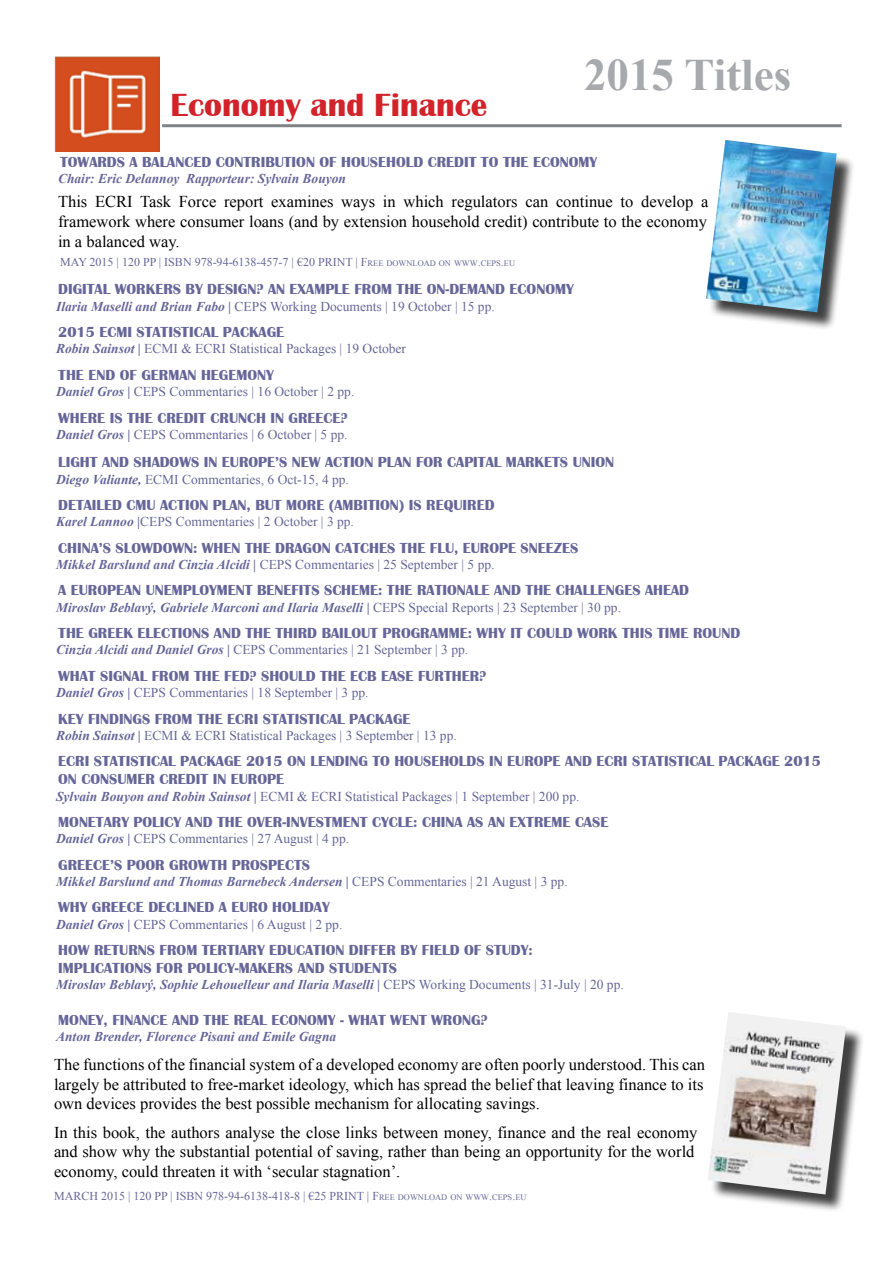
<style>
.page{position:relative;width:893px;height:1263px;background:#fff}
.page>*{position:absolute;margin:0;border:0;box-sizing:border-box;transform-origin:0 0}
.t1{font:700 45px "Times New Roman";color:#a7a9ac}
.t2{font:700 33px "Britannic";color:#d2232a}
.t3{font:16.5px/19.8px "Times New Roman";color:#000;text-align:justify}
.t4{font:700 15px/18px "Britannic";color:#669}
.t5{font:13.5px "Times New Roman";color:#669}
.t6{font:italic 700 13.5px "Times New Roman";color:#669}
.t7{font:12px "Times New Roman";color:#669}
.s1{font-size:8.4px}
.s2{font-weight:700;font-style:italic}
.s3{font-weight:400;font-style:normal}
</style>
<div class="page">
<hr style="left:162px;top:124px;width:680px;height:3px;background:#808285">
<img style="left:54px;top:56px;width:105px;height:95px">
<div style="left:711px;top:1015px;width:153px;height:198px;background:#000;opacity:.75"></div>
<img style="left:708px;top:1012px;width:138px;height:182px">
<div style="left:708px;top:143px;width:147px;height:187px;background:#000;opacity:.75"></div>
<img style="left:706px;top:140px;width:131px;height:172px">
<h2 class="t2" style="left:171px;top:86px;width:318px">ECONOMY AND FINANCE</h2>
<h1 class="t1" style="left:584px;top:44px;width:209px">2015 Titles</h1>
<p class="t4" style="left:60px;top:153px;width:11px">TOWAR</p>
<p class="t4" style="left:107px;top:153px;width:45px">DSABALANCE</p>
<p class="t4" style="left:201px;top:153px;width:25px">D CONTR</p>
<p class="t4" style="left:261px;top:153px;width:91px">IBUTIONOFHOUSEHOL</p>
<p class="t4" style="left:413px;top:153px;width:100px">D CREDITTO THE</p>
<p class="t4" style="left:533px;top:153px;width:11px">ECONOMY</p>
<p class="t6" style="left:58px;top:169px;width:290px">Chair: Eric Delannoy Rapporteur: Sylvain Bouyon</p>
<p class="t3" style="left:58px;top:192px;width:652px">This ECRI Task Force report examines ways in which regulators can continue to develop a framework where consumer loans (and by extension household credit) contribute to the economy in a balanced way.</p>
<p class="t7" style="left:60px;top:253px;width:456px">MAY 2015 | 120 PP | ISBN 978-94-6138-457-7 | €20 PRINT | F<span class="s1">REE DOWNLOAD ON WWW</span>.<span class="s1">CEPS</span>.<span class="s1">EU</span></p>
<p class="t4" style="left:58px;top:280px;width:517px">DIGITAL WORKERS BY DESIGN? AN EXAMPLE FROM THE ON-DEMAND ECONOMY</p>
<p class="t5" style="left:56px;top:297px;width:440px"><span class="s2">Ilaria Maselli and Brian Fabo |</span> CEPS Working Documents | 19 October | 15 pp.</p>
<p class="t4" style="left:58px;top:323px;width:51px">2015 ECM</p>
<p class="t4" style="left:127px;top:323px;width:158px">I STATISTICAL PACKAGE</p>
<p class="t5" style="left:56px;top:340px;width:351px"><span class="s2">Robin Sainsot |</span> ECMI &amp; ECRI Statistical Packages | 19 October</p>
<p class="t4" style="left:58px;top:366px;width:217px">THE END OF GERMAN HEGEMONY</p>
<p class="t5" style="left:56px;top:382px;width:300px"><span class="s2">Daniel Gros |</span> CEPS Commentaries | 16 October | 2 pp.</p>
<p class="t4" style="left:58px;top:409px;width:291px">WHERE IS THE CREDIT CRUNCH IN GREECE?</p>
<p class="t5" style="left:56px;top:425px;width:293px"><span class="s2">Daniel Gros |</span> CEPS Commentaries | 6 October | 5 pp.</p>
<p class="t4" style="left:58px;top:453px;width:557px">LI GHT AND SHADOWS IN EUROPE’S NEW ACTION PLAN FOR CAPITAL MARKETS UNION</p>
<p class="t5" style="left:56px;top:470px;width:294px"><span class="s2">Diego Valiante,</span> ECMI Commentaries, 6 Oct-15, 4 pp.</p>
<p class="t4" style="left:58px;top:496px;width:79px">DETAILED CMU</p>
<p class="t4" style="left:160px;top:496px;width:334px">ACTION PLAN, BUT MORE (AMBITION) IS REQUIRED</p>
<p class="t5" style="left:56px;top:513px;width:299px"><span class="s2">Karel Lannoo |</span>CEPS Commentaries | 2 October | 3 pp.</p>
<p class="t4" style="left:58px;top:539px;width:521px">CHINA’S SLOWDOWN: WHEN THE DRAGON CATCHES THE FLU, EUROPE SNEEZES</p>
<p class="t5" style="left:56px;top:555px;width:440px"><span class="s2">Mikkel Barslund and Cinzia Alcidi |</span> CEPS Commentaries | 25 September | 5 pp.</p>
<p class="t4" style="left:58px;top:582px;width:630px">A EUROPEAN UNEMPLOYMENT BENEFITS SCHEME: THE RATIONALE AND THE CHALLENGES AHEAD</p>
<p class="t6" style="left:56px;top:598px;width:566px">Miroslav Beblavý, Gabriele Marconi and Ilaria Maselli | <span class="s3">CEPS Special Reports | 23 September | 30 pp.</span></p>
<p class="t4" style="left:58px;top:624px;width:682px">THE GREEK ELECTIONS AND THE THIRD BAILOUT PROGRAMME: WHY IT COULD WORK THIS TIME ROUND</p>
<p class="t5" style="left:56px;top:641px;width:414px"><span class="s2">Cinzia Alcidi and Daniel Gros |</span> CEPS Commentaries | 21 September | 3 pp.</p>
<p class="t4" style="left:58px;top:667px;width:302px">WHAT SIGNAL FROM THE FED? SHOULD THE ECB</p>
<p class="t4" style="left:381px;top:667px;width:107px">EASE FURTHER?</p>
<p class="t5" style="left:56px;top:683px;width:314px"><span class="s2">Daniel Gros |</span> CEPS Commentaries | 18 September | 3 pp.</p>
<p class="t4" style="left:58px;top:710px;width:354px">KEY FI NDI NGS FROM THE ECR I STATISTICAL PACKAGE</p>
<p class="t5" style="left:56px;top:726px;width:402px"><span class="s2">Robin Sainsot |</span> ECMI &amp; ECRI Statistical Packages | 3 September | 13 pp.</p>
<p class="t4" style="left:58px;top:752px;width:764px">ECRI STATISTICAL PACKAGE 2015 ON LENDI NG TO HOUSEHOLDS IN EUROPE AND ECRI STATISTICAL PACKAGE 2015<br>ON CONSUMER CREDIT IN EUROPE</p>
<p class="t5" style="left:56px;top:787px;width:525px"><span class="s2">Sylvain Bouyon and Robin Sainsot |</span> ECMI &amp; ECRI Statistical Packages | 1 September | 200 pp.</p>
<p class="t4" style="left:58px;top:813px;width:552px">MONETARY POLICY AND THE OVER-INVESTMENT CYCLE: CHINA AS AN EXTREME CASE</p>
<p class="t5" style="left:56px;top:830px;width:295px"><span class="s2">Daniel Gros |</span> CEPS Commentaries | 27 August | 4 pp.</p>
<p class="t4" style="left:58px;top:856px;width:253px">GREECE’S POOR GROWTH PROSPECTS</p>
<p class="t6" style="left:56px;top:872px;width:513px">Mikkel Barslund and Thomas Barnebeck Andersen | <span class="s3">CEPS Commentaries | 21 August | 3 pp.</span></p>
<p class="t4" style="left:58px;top:898px;width:273px">WHY GREECE DECLINED A EURO HOLIDAY</p>
<p class="t5" style="left:56px;top:915px;width:288px"><span class="s2">Daniel Gros |</span> CEPS Commentaries | 6 August | 2 pp.</p>
<p class="t4" style="left:58px;top:941px;width:476px">HOW RETURNS FROM TERTIARY EDUCATION DI FFER BY FIELD OF STUDY:<br>IMPLICATIONS FOR POLICY-MAKERS AND STUDENTS</p>
<p class="t6" style="left:56px;top:975px;width:569px">Miroslav Beblavý, Sophie Lehouelleur and Ilaria Maselli | <span class="s3">CEPS Working Documents | 31-July | 20 pp.</span></p>
<p class="t4" style="left:58px;top:1011px;width:431px">MONEY, FI NANCE AND THE REAL ECONOMY - WHAT WENT WRONG?</p>
<p class="t6" style="left:56px;top:1027px;width:282px">Anton Brender, Florence Pisani and Emile Gagna</p>
<p class="t3" style="left:54px;top:1054px;width:652px">The functions of the financial system of a developed economy are often poorly understood. This can largely be attributed to free-market ideology, which has spread the belief that leaving finance to its own devices provides the best possible mechanism for allocating savings.</p>
<p class="t3" style="left:54px;top:1122px;width:645px;text-align:left">In this book, the authors analyse the close links between money, finance and the real economy and show why the substantial potential of saving, rather than being an opportunity for the world economy, could threaten it with ‘secular stagnation’.</p>
<p class="t7" style="left:54px;top:1188px;width:29px">MARCH</p>
<p class="t7" style="left:101px;top:1188px;width:427px">2015 | 120 PP | ISBN 978-94-6138-418-8 | €25 PRINT | F<span class="s1">REE DOWNLOAD ON WWW</span>.<span class="s1">CEPS</span>.<span class="s1">EU</span></p>
</div>
